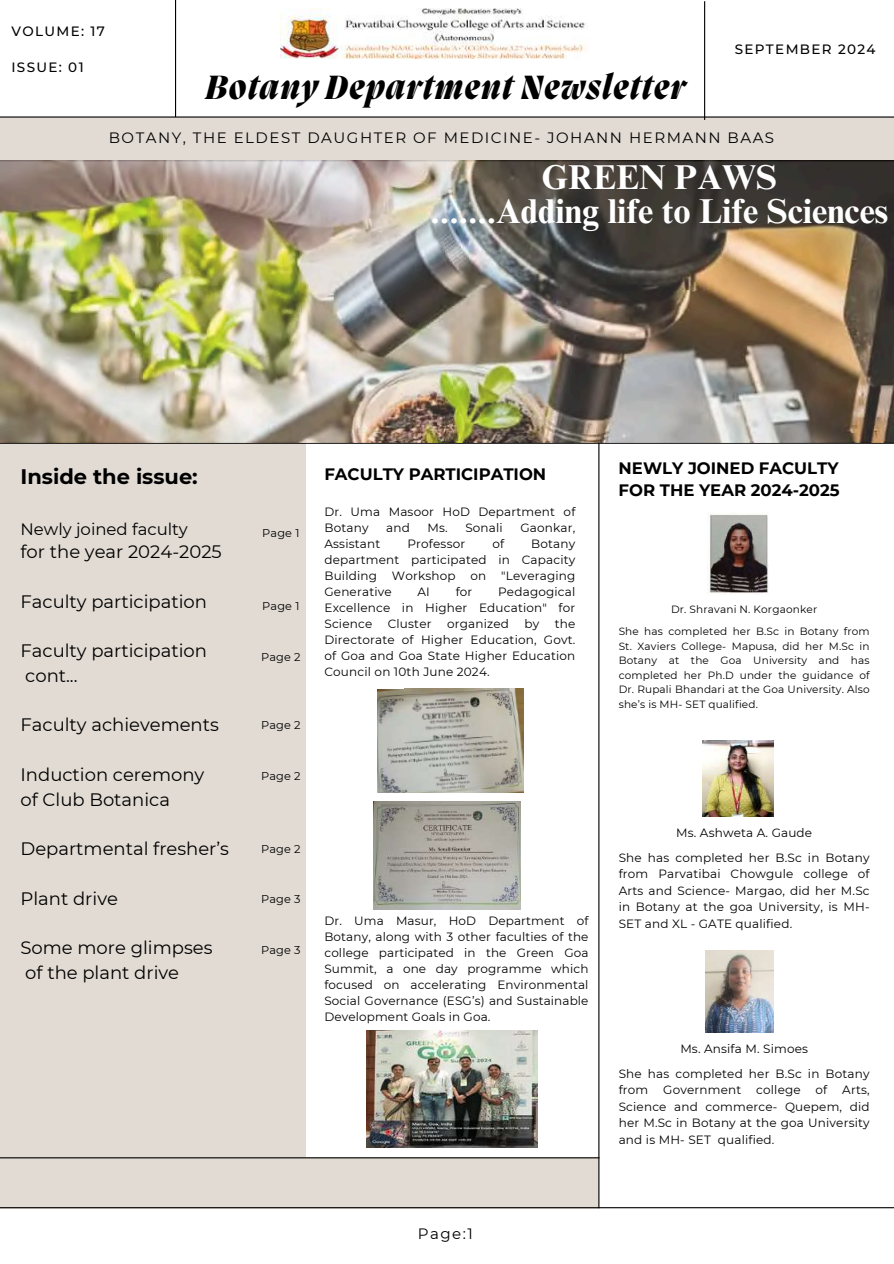
<style>
.page{position:relative;width:894px;height:1264px;background:#fff}
.page>*{position:absolute;margin:0;border:0;box-sizing:border-box;transform-origin:0 0}
.t1{font:700 34.5px/33.8px "Times NRMT Pro";color:#fff;text-align:center}
.t2{font:italic 800 34.5px "Migra";letter-spacing:.04em;color:#000}
.t3{font:700 21px "Montserrat";color:#000}
.t4{font:18px/24.8px "Montserrat";color:#000}
.t5{font:700 16.5px/22.5px "Montserrat";color:#000}
.t6{font:16.5px "Montserrat";color:#000}
.t7{font:15px "Montserrat";letter-spacing:.1em;color:#000}
.t8{font:500 13.5px "Montserrat";letter-spacing:.1em;color:#000}
.t9{font:12px/16px "Montserrat";letter-spacing:.015em;color:#000;text-align:justify}
.t10{font:11.25px "Montserrat";letter-spacing:.015em;color:#000}
.t11{font:10.5px/14.5px "Montserrat";letter-spacing:.015em;color:#000;text-align:center}
</style>
<div class="page">
<div style="left:0;top:118px;width:893px;height:42px;background:#e1dbd3"></div>
<hr style="left:0;top:116px;width:893px;height:2px;background:#000">
<hr style="left:175px;top:0;width:1px;height:117px;background:#000">
<hr style="left:703px;top:1px;width:2px;height:119px;background:#000">
<div style="left:0;top:441px;width:305px;height:748px;background:#e1dbd3"></div>
<div style="left:0;top:1157px;width:598px;height:51px;background:#e1dbd3"></div>
<hr style="left:0;top:1207px;width:893px;height:1px;background:#000">
<hr style="left:0;top:1157px;width:599px;height:1px;background:#000">
<hr style="left:598px;top:442px;width:1px;height:766px;background:#000">
<hr style="left:0;top:442px;width:893px;height:2px;background:#000">
<img style="left:281px;top:9px;width:307px;height:49px">
<img style="left:0;top:160px;width:893px;height:283px">
<img style="left:705px;top:950px;width:68px;height:82px">
<img style="left:707px;top:513px;width:60px;height:81px">
<img style="left:374px;top:801px;width:146px;height:108px">
<img style="left:377px;top:689px;width:146px;height:103px">
<img style="left:366px;top:1030px;width:171px;height:117px">
<img style="left:702px;top:740px;width:71px;height:77px">
<p class="t8" style="left:11px;top:23px;width:95px">VOLUME: 17</p>
<p class="t8" style="left:11px;top:59px;width:74px">ISSUE: 01</p>
<h1 class="t2" style="left:205px;top:71px;width:481px">Botany Department Newsletter</h1>
<p class="t8" style="left:734px;top:41px;width:142px">SEPTEMBER 2024</p>
<p class="t7" style="left:109px;top:128px;width:666px">BOTANY, THE ELDEST DAUGHTER OF MEDICINE- JOHANN HERMANN BAAS</p>
<h1 class="t1" style="left:430px;top:164px;width:459px">GREEN PAWS<br>.......Adding life to Life Sciences</h1>
<h2 class="t3" style="left:21px;top:463px;width:179px">Inside the issue:</h2>
<h3 class="t5" style="left:324px;top:462px;width:223px">FACULTY PARTICIPATION</h3>
<h3 class="t6" style="left:21px;top:519px;width:169px">Newly joined faculty</h3>
<h3 class="t4" style="left:21px;top:539px;width:203px">for the year 2024-2025</h3>
<h3 class="t4" style="left:21px;top:588px;width:188px">Faculty participation</h3>
<h3 class="t4" style="left:21px;top:638px;width:188px">Faculty participation cont...</h3>
<h3 class="t4" style="left:21px;top:712px;width:200px">Faculty achievements</h3>
<h3 class="t4" style="left:21px;top:762px;width:185px">Induction ceremony of Club Botanica</h3>
<h3 class="t4" style="left:21px;top:836px;width:210px">Departmental fresher’s</h3>
<h3 class="t4" style="left:21px;top:885px;width:99px">Plant drive</h3>
<h3 class="t4" style="left:21px;top:935px;width:193px">Some more glimpses of the plant drive</h3>
<p class="t9" style="left:324px;top:503px;width:252px">Dr. Uma Masoor HoD Department of<br>Botany</p>
<p class="t9" style="left:386px;top:519px;width:25px">and</p>
<p class="t9" style="left:427px;top:519px;width:77px">Ms. Sonali</p>
<p class="t9" style="left:520px;top:519px;width:56px">Gaonkar,</p>
<p class="t10" style="left:262px;top:525px;width:39px">Page 1</p>
<p class="t9" style="left:324px;top:535px;width:57px">Assistant</p>
<p class="t9" style="left:407px;top:535px;width:59px">Professor</p>
<p class="t9" style="left:492px;top:535px;width:13px">of</p>
<p class="t9" style="left:324px;top:535px;width:252px;text-indent:207px">Botany department participated in Capacity Building Workshop on "Leveraging Generative</p>
<p class="t9" style="left:417px;top:583px;width:14px">AI</p>
<p class="t9" style="left:455px;top:583px;width:18px">for</p>
<p class="t9" style="left:324px;top:583px;width:252px;text-indent:174px">Pedagogical Excellence in Higher Education" for Science</p>
<p class="t10" style="left:262px;top:599px;width:39px">Page 1</p>
<p class="t9" style="left:324px;top:615px;width:252px;text-indent:230px">the Directorate of Higher Education, Govt. of Goa and Goa State Higher Education Council on 10th June 2024.</p>
<p class="t9" style="left:387px;top:615px;width:45px">Cluster</p>
<p class="t9" style="left:447px;top:615px;width:63px">organized</p>
<p class="t9" style="left:524px;top:615px;width:16px">by</p>
<p class="t10" style="left:261px;top:650px;width:41px">Page 2</p>
<p class="t10" style="left:261px;top:718px;width:41px">Page 2</p>
<p class="t10" style="left:261px;top:769px;width:41px">Page 2</p>
<p class="t10" style="left:261px;top:841px;width:41px">Page 2</p>
<p class="t10" style="left:261px;top:892px;width:41px">Page 3</p>
<p class="t9" style="left:324px;top:912px;width:265px">Dr. Uma Masur, HoD Department of Botany, along with 3 other faculties of the college participated in the Green Goa Summit, a one day programme which focused on accelerating Environmental Social Governance (ESG’s) and Sustainable Development Goals in Goa.</p>
<p class="t10" style="left:261px;top:943px;width:41px">Page 3</p>
<h3 class="t5" style="left:618px;top:456px;width:222px">NEWLY JOINED FACULTY<br>FOR THE YEAR 2024-2025</h3>
<p class="t11" style="left:618px;top:598px;width:252px;line-height:22.5px">Dr. Shravani N. Korgaonker<br>She has completed her B.Sc in Botany from</p>
<p class="t11" style="left:618px;top:639px;width:252px;text-align:justify">St. Xaviers College- Mapusa, did her M.Sc in Botany at the Goa University and has completed her Ph.D under the guidance of Dr. Rupali Bhandari at the Goa University. Also she’s is MH- SET qualified.</p>
<p class="t9" style="left:618px;top:820px;width:252px;line-height:24.5px;text-align:center">Ms. Ashweta A. Gaude<br>She has completed her B.Sc in Botany</p>
<p class="t9" style="left:618px;top:865px;width:252px;line-height:16.5px">from Parvatibai Chowgule college of Arts and Science- Margao, did her M.Sc in Botany at the goa University, is MH-SET and XL - GATE qualified.</p>
<p class="t9" style="left:618px;top:1036px;width:252px;line-height:24.5px;text-align:center">Ms. Ansifa M. Simoes<br>She has completed her B.Sc in Botany</p>
<p class="t9" style="left:618px;top:1081px;width:252px;line-height:16.5px">from Government college of Arts, Science and commerce- Quepem, did her M.Sc in Botany at the goa University and is MH- SET qualified.</p>
<p class="t7" style="left:417px;top:1224px;width:57px">Page:1</p>
</div>
